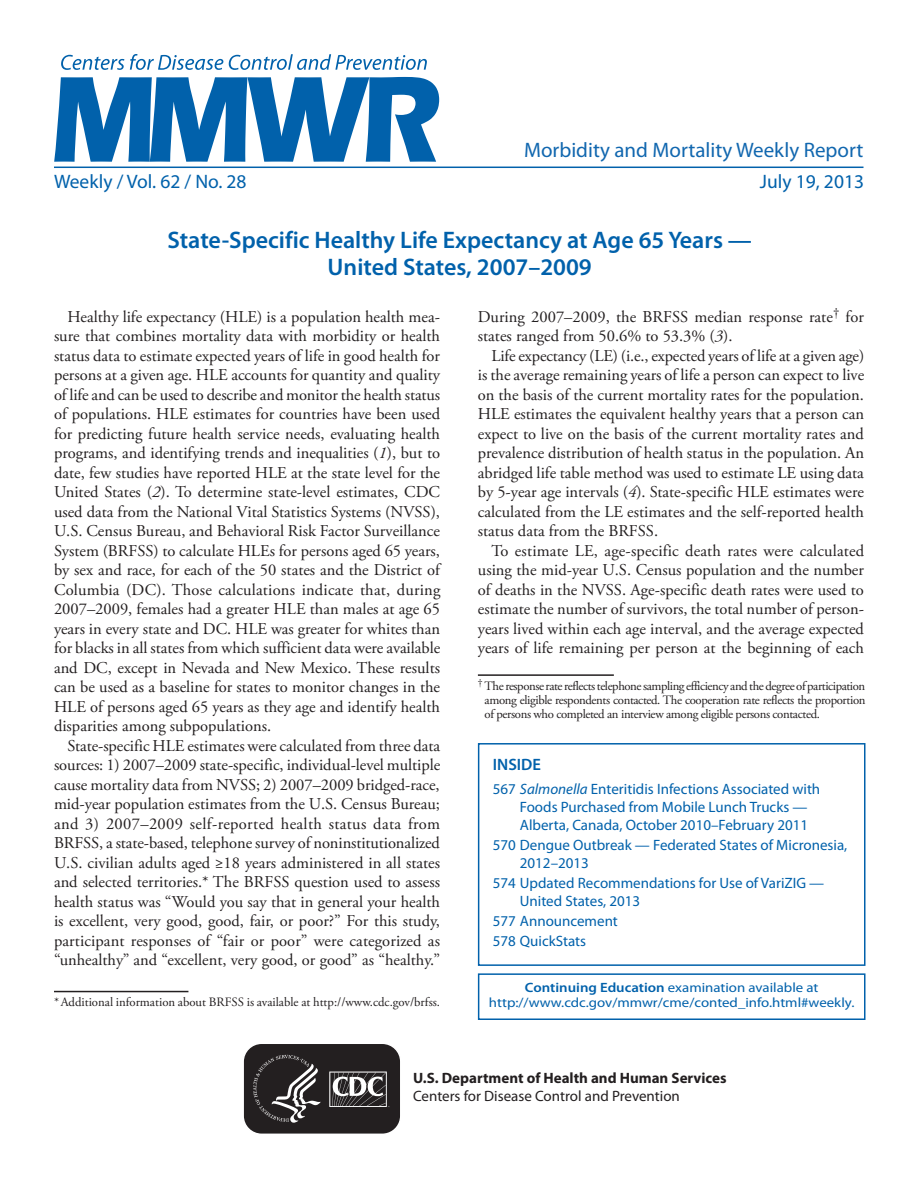
<style>
.page{position:relative;width:918px;height:1188px;background:#fff}
.page>*{position:absolute;margin:0;border:0;box-sizing:border-box;transform-origin:0 0}
.headline{font:600 24px/27px "Myriad Pro";color:#0161ab;text-align:center}
.t1{font:21px "Myriad Pro";color:#1167af}
.cover_date_vol{font:19.5px "Myriad Pro";color:#0161ab}
.body_copy{font:16.5px/19.5px "Adobe Garamond Pro";color:#231f20;text-align:justify}
.inside{font:600 16.5px "Myriad Pro";color:#0161ab}
.toc_headline_to_99{font:15px/18px "Myriad Pro";color:#0161ab}
.t2{font:700 15px/18px "Myriad Pro";color:#231f20}
.ce_callout_box{font:13.5px/15px "Myriad Pro";color:#0161ab;text-align:center;scale:1.1 1}
.footnote_w_rule_text{font:12.75px/14.2px "Adobe Garamond Pro";color:#231f20;text-align:justify}
.s1{font-style:italic}
.s2{font-weight:600}
.s3{font-weight:400}
</style>
<div class="page">
<div style="left:478px;top:973px;width:388px;height:47px;border:2px solid #0161ab"></div>
<svg style="left:243px;top:1045px;width:157px;height:89px;background:#403c3d"></svg>
<hr style="left:54px;top:167px;width:810px;height:1px;background:#0161ab">
<svg style="left:54px;top:77px;width:385px;height:85px"></svg>
<svg style="left:61px;top:54px;width:366px;height:16px"></svg>
<hr style="left:54px;top:991px;width:134px;height:1px;background:#231f20">
<hr style="left:478px;top:674px;width:136px;height:2px;background:#231f20">
<div style="left:478px;top:743px;width:388px;height:223px;border:2px solid #0161ab"></div>
<p class="t1" style="left:524px;top:137px;width:341px">Morbidity and Mortality Weekly Report</p>
<p class="cover_date_vol" style="left:54px;top:169px;width:194px">Weekly / Vol. 62 / No. 28</p>
<p class="cover_date_vol" style="left:760px;top:169px;width:106px">July 19, 2013</p>
<p class="headline" style="left:168px;top:225px;width:586px">State-Specific Healthy Life Expectancy at Age 65 Years —<br>United States, 2007–2009</p>
<p class="body_copy" style="left:54px;top:307px;width:388px;text-indent:13px">Healthy life expectancy (HLE) is a population health mea&shy;sure that combines mortality data with morbidity or health status data to estimate expected years of life in good health for persons at a given age. HLE accounts for quantity and quality of life and can be used to describe and monitor the health status of populations. HLE estimates for countries have been used for predicting future health service needs, evaluating health programs, and identifying trends and inequalities (<span class="s1">1</span>), but to date, few studies have reported HLE at the state level for the United States (<span class="s1">2</span>). To determine state-level estimates, CDC used data from the National Vital Statistics Systems (NVSS), U.S. Census Bureau, and Behavioral Risk Factor Surveillance System (BRFSS) to calculate HLEs for persons aged 65 years, by sex and race, for each of the 50 states and the District of Columbia (DC). Those calculations indicate that, during 2007–2009, females had a greater HLE than males at age 65 years in every state and DC. HLE was greater for whites than for blacks in all states from which sufficient data were available and DC, except in Nevada and New Mexico. These results can be used as a baseline for states to monitor changes in the HLE of persons aged 65 years as they age and identify health disparities among subpopulations.</p>
<p class="body_copy" style="left:54px;top:736px;width:388px;text-indent:13px">State-specific HLE estimates were calculated from three data sources: 1) 2007–2009 state-specific, individual-level multiple cause mortality data from NVSS; 2) 2007–2009 bridged-race, mid-year population estimates from the U.S. Census Bureau; and 3) 2007–2009 self-reported health status data from BRFSS, a state-based, telephone survey of noninstitutionalized U.S. civilian adults aged ≥18 years administered in all states and selected territories.* The BRFSS question used to assess health status was “Would you say that in general your health is excellent, very good, good, fair, or poor?” For this study, participant responses of “fair or poor” were categorized as “unhealthy” and “excellent, very good, or good” as “healthy.”</p>
<p class="footnote_w_rule_text" style="left:54px;top:995px;width:388px">*Additional information about BRFSS is available at http://www.cdc.gov/brfss.</p>
<p class="body_copy" style="left:478px;top:308px;width:388px">During 2007–2009, the BRFSS median response rate<sup>†</sup> for states ranged from 50.6% to 53.3% (<span class="s1">3</span>).</p>
<p class="body_copy" style="left:478px;top:346px;width:388px;text-indent:13px">Life expectancy (LE) (i.e., expected years of life at a given age) is the average remaining years of life a person can expect to live on the basis of the current mortality rates for the population.<br>HLE estimates the equivalent healthy years that a person can expect to live on the basis of the current mortality rates and prevalence distribution of health status in the population. An abridged life table method was used to estimate LE using data by 5-year age intervals (<span class="s1">4</span>). State-specific HLE estimates were calculated from the LE estimates and the self-reported health status data from the BRFSS.</p>
<p class="body_copy" style="left:478px;top:541px;width:388px;text-indent:13px">To estimate LE, age-specific death rates were calculated using the mid-year U.S. Census population and the number of deaths in the NVSS. Age-specific death rates were used to estimate the number of survivors, the total number of person&shy;years lived within each age interval, and the average expected years of life remaining per person at the beginning of each</p>
<p class="footnote_w_rule_text" style="left:485px;top:679px;width:382px;text-indent:-7px"><sup>†</sup> The response rate reflects telephone sampling efficiency and the degree of participation among eligible respondents contacted. The cooperation rate reflects the proportion of persons who completed an interview among eligible persons contacted.</p>
<p class="inside" style="left:493px;top:754px;width:50px">INSIDE</p>
<p class="toc_headline_to_99" style="left:520px;top:780px;width:302px;text-indent:-27px">567 <span class="s1">Salmonella</span> Enteritidis Infections Associated with<br>Foods Purchased from Mobile Lunch Trucks —<br>Alberta, Canada, October 2010–February 2011</p>
<p class="toc_headline_to_99" style="left:520px;top:836px;width:329px;text-indent:-27px">570 Dengue Outbreak — Federated States of Micronesia,<br>2012–2013</p>
<p class="toc_headline_to_99" style="left:520px;top:874px;width:306px;text-indent:-27px">574 Updated Recommendations for Use of VariZIG —<br>United States, 2013</p>
<p class="toc_headline_to_99" style="left:493px;top:912px;width:127px">577 Announcement</p>
<p class="toc_headline_to_99" style="left:493px;top:932px;width:95px">578 QuickStats</p>
<p class="ce_callout_box" style="left:489px;top:980px;width:334px"><span class="s2">Continuing Education</span> examination available at http://www.cdc.gov/mmwr/cme/conted_info.html#weekly.</p>
<p class="t2" style="left:413px;top:1069px;width:315px">U.S. Department of Health and Human Services<br><span class="s3">Centers for Disease Control and Prevention</span></p>
</div>
